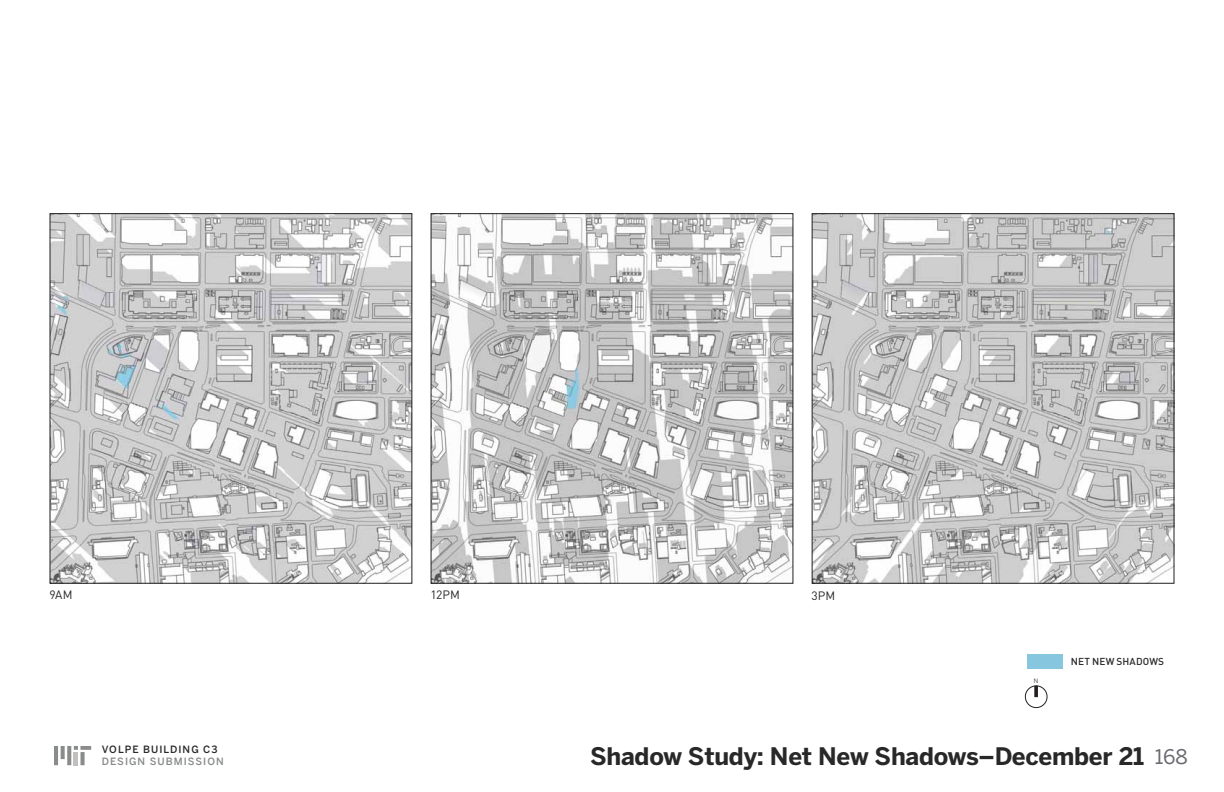
<style>
.page{position:relative;width:1224px;height:792px;background:#fff}
.page>*{position:absolute;margin:0;border:0;box-sizing:border-box;transform-origin:0 0}
.t1{font:700 24px "Benton Sans";letter-spacing:-.01em;color:#282829}
.t2{font:20px "Benton Sans";color:#6a686e}
.t3{font:12px "DINOT";color:#282829}
.t4{font:500 10px "Benton Sans";letter-spacing:.105em;color:#86888a}
.t5{font:500 10px "Benton Sans";letter-spacing:.1em;color:#282829}
.t6{font:500 10px "DINOT";letter-spacing:.015em;color:#282829}
.t7{font:6px "Benton Sans";color:#231f20}
</style>
<div class="page">
<svg style="left:54px;top:746px;width:37px;height:19px"></svg>
<hr style="left:74px;top:752px;width:4px;height:13px;background:#c2c0bf">
<img style="left:52px;top:215px;width:358px;height:367px">
<div style="left:50px;top:213px;width:362px;height:371px;border:1px solid #231f20"></div>
<img style="left:433px;top:215px;width:358px;height:367px">
<div style="left:431px;top:213px;width:362px;height:371px;border:1px solid #231f20"></div>
<img style="left:814px;top:215px;width:359px;height:367px">
<div style="left:812px;top:213px;width:363px;height:371px;border:1px solid #231f20"></div>
<svg style="left:1025px;top:685px;width:23px;height:23px"></svg>
<svg style="left:1034px;top:686px;width:4px;height:11px"></svg>
<div style="left:1027px;top:655px;width:35px;height:14px;background:#87c6df"></div>
<p class="t3" style="left:50px;top:591px;width:25px">9AM</p>
<p class="t3" style="left:431px;top:591px;width:31px">12PM</p>
<p class="t3" style="left:812px;top:591px;width:25px">3PM</p>
<p class="t7" style="left:1034px;top:678px;width:6px">N</p>
<p class="t6" style="left:1071px;top:656px;width:95px">NET NEW SHADOWS</p>
<p class="t5" style="left:102px;top:746px;width:117px">VOLPE BUILDING C3</p>
<p class="t4" style="left:102px;top:758px;width:123px">DESIGN SUBMISSION</p>
<p class="t1" style="left:590px;top:748px;width:556px">Shadow Study: Net New Shadows–December 21</p>
<p class="t2" style="left:1155px;top:749px;width:35px">168</p>
</div>
